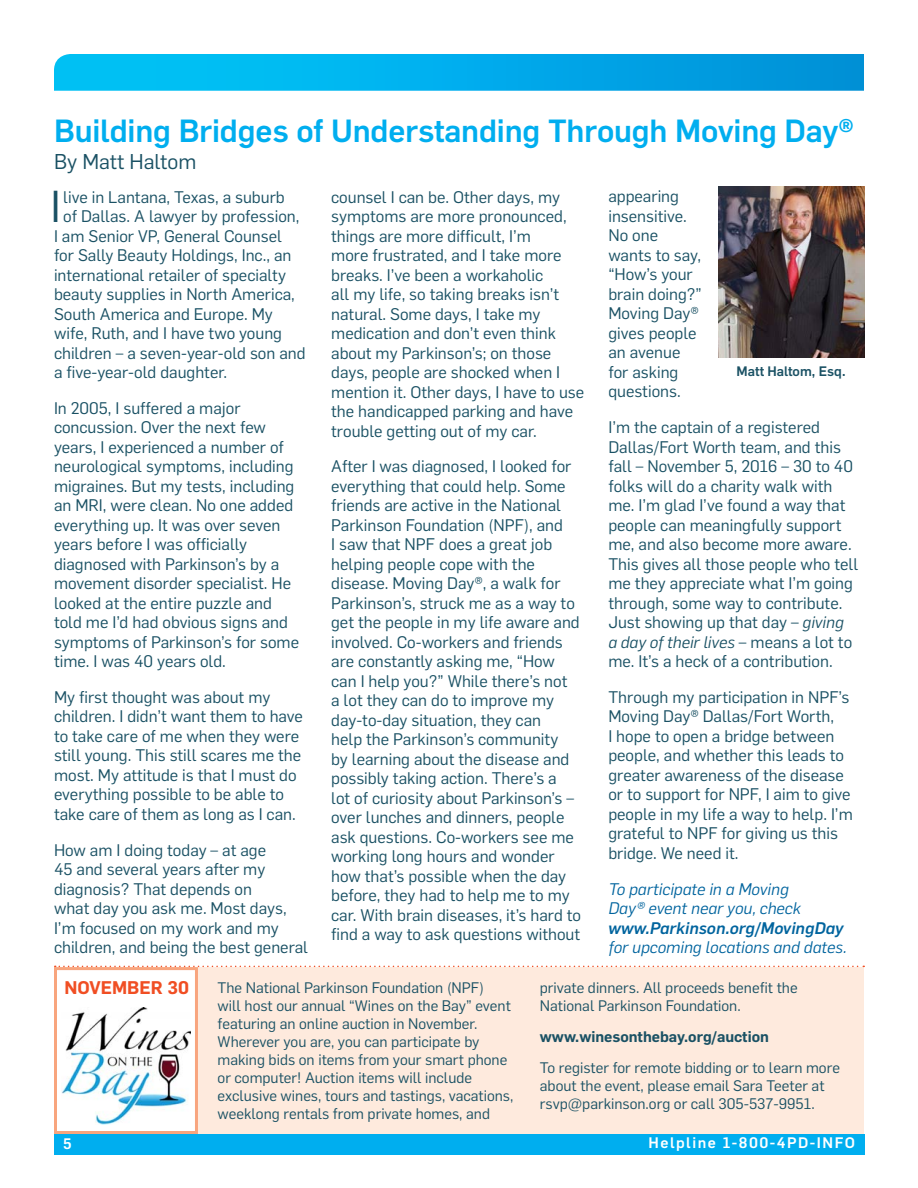
<style>
.page{position:relative;width:918px;height:1188px;background:#fff}
.page>*{position:absolute;margin:0;border:0;box-sizing:border-box;transform-origin:0 0}
.t1{font:43.8px "Flama";color:#1a5164}
.t2{font:500 31.5px "Flama";letter-spacing:-.005em;color:#00aeef}
.t3{font:21px "Flama";color:#1a5164}
.t4{font:600 18px "Flama";color:#f04e23}
.t5{font:16.5px/19.5px "Flama";color:#1a5164}
.t6{font:italic 16.5px/19.5px "Flama";color:#00649e}
.t7{font:italic 500 16.5px "Flama";color:#00649e}
.t8{font:15px/18px "Flama";color:#1a5164}
.t9{font:600 15px "Flama";color:#1a5164}
.t10{font:500 15px "Flama";letter-spacing:.1em;color:#fff}
.t11{font:500 13.5px "Flama";color:#1a5164}
.s1{font-style:italic}
</style>
<div class="page">
<svg style="left:54px;top:54px;width:810px;height:37px;background:#02ade9"></svg>
<div style="left:54px;top:1134px;width:810px;height:21px;background:#00aeef"></div>
<div style="left:55px;top:967px;width:809px;height:167px;background:#feeadd"></div>
<div style="left:56px;top:969px;width:140px;height:164px;background:#fff"></div>
<div style="left:54px;top:967px;width:144px;height:167px;border:3px solid #f8a57e"></div>
<img style="left:718px;top:187px;width:146px;height:170px">
<img style="left:61px;top:1008px;width:130px;height:116px">
<svg style="left:55px;top:966px;width:809px;height:1px"></svg>
<h2 class="t2" style="left:54px;top:120px;width:801px">Building Bridges of Understanding Through Moving Day®</h2>
<p class="t3" style="left:54px;top:154px;width:144px">By Matt Haltom</p>
<h1 class="t1" style="left:51px;top:191px;width:12px">I</h1>
<p class="t5" style="left:63px;top:188px;width:223px">live in Lantana, Texas, a suburb</p>
<p class="t5" style="left:331px;top:188px;width:255px">counsel I can be. Other days, my symptoms are more pronounced, things are more difficult, I’m<br>more frustrated, and I take more breaks. I’ve been a workaholic<br>all my life, so taking breaks isn’t natural. Some days, I take my medication and don’t even think about my Parkinson’s; on those days, people are shocked when I mention it. Other days, I have to use the handicapped parking and have trouble getting out of my car.</p>
<p class="t5" style="left:331px;top:458px;width:251px">After I was diagnosed, I looked for everything that could help. Some friends are active in the National<br>Parkinson Foundation (NPF), and<br>I saw that NPF does a great job helping people cope with the disease. Moving Day®, a walk for<br>Parkinson’s, struck me as a way to get the people in my life aware and involved. Co-workers and friends are constantly asking me, “How can I help you?” While there’s not<br>a lot they can do to improve my day-to-day situation, they can<br>help the Parkinson’s community<br>by learning about the disease and possibly taking action. There’s a<br>lot of curiosity about Parkinson’s – over lunches and dinners, people ask questions. Co-workers see me working long hours and wonder how that’s possible when the day before, they had to help me to my car. With brain diseases, it’s hard to find a way to ask questions without</p>
<p class="t5" style="left:608px;top:188px;width:95px">appearing insensitive.<br>No one wants to say, “How’s your brain doing?”<br>Moving Day® gives people an avenue for asking questions.</p>
<p class="t5" style="left:608px;top:419px;width:251px">I’m the captain of a registered<br>Dallas/Fort Worth team, and this fall – November 5, 2016 – 30 to 40 folks will do a charity walk with me. I’m glad I’ve found a way that people can meaningfully support me, and also become more aware.<br>This gives all those people who tell me they appreciate what I’m going through, some way to contribute.<br>Just showing up that day – <span class="s1">giving<br>a day of their lives</span> – means a lot to me. It’s a heck of a contribution.</p>
<p class="t5" style="left:608px;top:689px;width:246px">Through my participation in NPF’s<br>Moving Day® Dallas/Fort Worth,<br>I hope to open a bridge between people, and whether this leads to greater awareness of the disease or to support for NPF, I aim to give people in my life a way to help. I’m grateful to NPF for giving us this bridge. We need it.</p>
<p class="t6" style="left:608px;top:880px;width:194px">To participate in a Moving<br>Day® event near you, check</p>
<p class="t7" style="left:608px;top:922px;width:237px">www.Parkinson.org/MovingDay</p>
<p class="t6" style="left:608px;top:939px;width:240px">for upcoming locations and dates.</p>
<p class="t5" style="left:63px;top:208px;width:238px">of Dallas. A lawyer by profession,</p>
<p class="t5" style="left:54px;top:227px;width:230px">I am Senior VP, General Counsel</p>
<p class="t5" style="left:54px;top:247px;width:239px">for Sally Beauty Holdings, Inc., an</p>
<p class="t5" style="left:54px;top:266px;width:234px">international retailer of specialty</p>
<p class="t5" style="left:54px;top:286px;width:242px">beauty supplies in North America,</p>
<p class="t5" style="left:54px;top:305px;width:220px">South America and Europe. My</p>
<p class="t5" style="left:54px;top:325px;width:230px">wife, Ruth, and I have two young</p>
<p class="t5" style="left:54px;top:344px;width:253px">children – a seven-year-old son and</p>
<p class="t5" style="left:54px;top:364px;width:175px">a five-year-old daughter.</p>
<p class="t5" style="left:54px;top:400px;width:247px">In 2005, I suffered a major concussion. Over the next few years, I experienced a number of neurological symptoms, including migraines. But my tests, including an MRI, were clean. No one added everything up. It was over seven years before I was officially diagnosed with Parkinson’s by a movement disorder specialist. He looked at the entire puzzle and told me I’d had obvious signs and symptoms of Parkinson’s for some time. I was 40 years old.</p>
<p class="t5" style="left:54px;top:689px;width:251px">My first thought was about my children. I didn’t want them to have to take care of me when they were still young. This still scares me the most. My attitude is that I must do everything possible to be able to take care of them as long as I can.</p>
<p class="t5" style="left:54px;top:841px;width:256px">How am I doing today – at age<br>45 and several years after my diagnosis? That depends on<br>what day you ask me. Most days,<br>I’m focused on my work and my children, and being the best general</p>
<p class="t11" style="left:737px;top:367px;width:110px">Matt Haltom, Esq.</p>
<p class="t4" style="left:64px;top:977px;width:126px">NOVEMBER 30</p>
<p class="t8" style="left:218px;top:980px;width:297px">The National Parkinson Foundation (NPF)<br>will host our annual “Wines on the Bay” event featuring an online auction in November.<br>Wherever you are, you can participate by making bids on items from your smart phone or computer! Auction items will include exclusive wines, tours and tastings, vacations, weeklong rentals from private homes, and</p>
<p class="t8" style="left:540px;top:980px;width:259px">private dinners. All proceeds benefit the<br>National Parkinson Foundation.</p>
<p class="t9" style="left:540px;top:1028px;width:230px">www.winesonthebay.org/auction</p>
<p class="t8" style="left:540px;top:1060px;width:302px">To register for remote bidding or to learn more about the event, please email Sara Teeter at rsvp@parkinson.org or call 305-537-9951.</p>
<p class="t10" style="left:63px;top:1138px;width:10px">5</p>
<p class="t10" style="left:649px;top:1138px;width:208px">Helpline 1-800-4PD-INFO</p>
</div>
